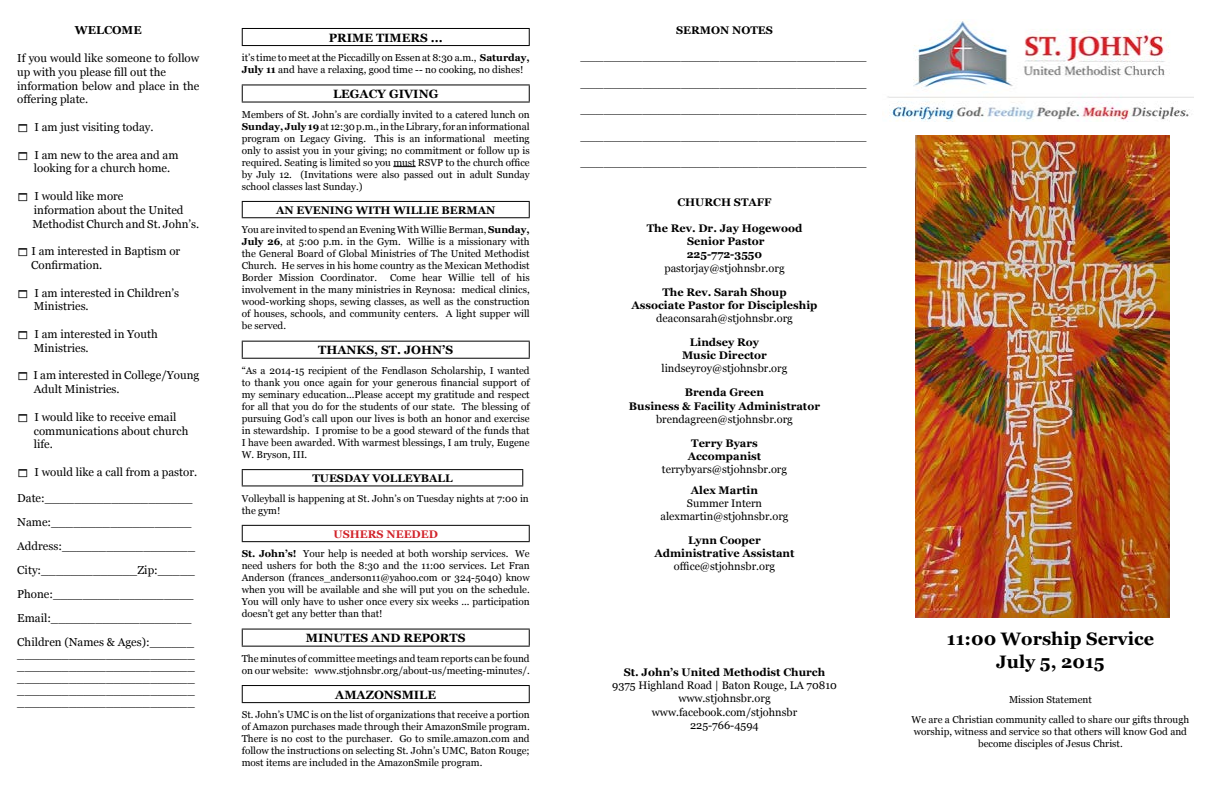
<style>
.page{position:relative;width:1224px;height:792px;background:#fff}
.page>*{position:absolute;margin:0;border:0;box-sizing:border-box;transform-origin:0 0}
.t1{font:700 18px/22.8px "Georgia";color:#000;text-align:center}
.t2{font:700 12px "Georgia";color:#000}
.t3{font:11.5px/13.8px "Georgia";color:#000}
.t4{font:700 11.5px "Georgia";color:#000}
.t5{font:700 11px/13.2px "Georgia";color:#000;text-align:center}
.t6{font:11px/13.2px "Georgia";color:#000;text-align:center}
.t7{font:700 11px "Georgia";color:#d2232a}
.t8{font:10px/12px "Georgia";color:#000;text-align:justify}
.s1{font-weight:700}
</style>
<div class="page">
<img style="left:887px;top:19px;width:307px;height:103px">
<svg style="left:393px;top:166px;width:23px;height:1px"></svg>
<hr style="left:242px;top:28px;width:288px;height:1px;background:#000">
<svg style="left:242px;top:29px;width:1px;height:16px"></svg>
<svg style="left:529px;top:29px;width:1px;height:16px"></svg>
<hr style="left:242px;top:45px;width:288px;height:1px;background:#000">
<hr style="left:242px;top:84px;width:288px;height:1px;background:#000">
<svg style="left:242px;top:85px;width:1px;height:17px"></svg>
<svg style="left:529px;top:85px;width:1px;height:17px"></svg>
<hr style="left:242px;top:102px;width:288px;height:1px;background:#000">
<hr style="left:242px;top:201px;width:288px;height:1px;background:#000">
<svg style="left:242px;top:202px;width:1px;height:15px"></svg>
<svg style="left:529px;top:202px;width:1px;height:15px"></svg>
<hr style="left:242px;top:217px;width:288px;height:1px;background:#000">
<hr style="left:242px;top:341px;width:288px;height:1px;background:#000">
<svg style="left:242px;top:342px;width:1px;height:16px"></svg>
<svg style="left:529px;top:342px;width:1px;height:16px"></svg>
<hr style="left:242px;top:358px;width:288px;height:1px;background:#000">
<hr style="left:242px;top:469px;width:281px;height:1px;background:#000">
<svg style="left:242px;top:470px;width:1px;height:15px"></svg>
<svg style="left:522px;top:470px;width:1px;height:15px"></svg>
<hr style="left:242px;top:485px;width:281px;height:1px;background:#000">
<hr style="left:242px;top:525px;width:288px;height:1px;background:#000">
<svg style="left:242px;top:526px;width:1px;height:15px"></svg>
<svg style="left:529px;top:526px;width:1px;height:15px"></svg>
<hr style="left:242px;top:541px;width:288px;height:1px;background:#000">
<hr style="left:242px;top:629px;width:288px;height:1px;background:#000">
<svg style="left:242px;top:630px;width:1px;height:16px"></svg>
<svg style="left:529px;top:630px;width:1px;height:16px"></svg>
<hr style="left:242px;top:646px;width:288px;height:1px;background:#000">
<hr style="left:242px;top:685px;width:288px;height:1px;background:#000">
<svg style="left:242px;top:686px;width:1px;height:16px"></svg>
<svg style="left:529px;top:686px;width:1px;height:16px"></svg>
<hr style="left:242px;top:702px;width:288px;height:1px;background:#000">
<img style="left:915px;top:135px;width:255px;height:482px">
<p class="t4" style="left:75px;top:23px;width:68px">WELCOME</p>
<p class="t3" style="left:17px;top:51px;width:184px">If you would like someone to follow up with you please fill out the information below and place in the offering plate.</p>
<p class="t3" style="left:35px;top:120px;width:121px">I am just visiting today.</p>
<p class="t3" style="left:34px;top:148px;width:146px">I am new to the area and am looking for a church home.</p>
<p class="t3" style="left:32px;top:189px;width:168px">I would like more<br>information about the United<br>Methodist Church and St. John’s.</p>
<p class="t3" style="left:31px;top:244px;width:151px">I am interested in Baptism or<br>Confirmation.</p>
<p class="t3" style="left:34px;top:286px;width:147px">I am interested in Children’s<br>Ministries.</p>
<p class="t3" style="left:34px;top:327px;width:125px">I am interested in Youth<br>Ministries.</p>
<p class="t3" style="left:34px;top:369px;width:167px">I am interested in College/Young<br>Adult Ministries.</p>
<p class="t3" style="left:34px;top:410px;width:156px">I would like to receive email communications about church life.</p>
<p class="t3" style="left:35px;top:465px;width:164px">I would like a call from a pastor.</p>
<p class="t3" style="left:17px;top:486px;width:179px;line-height:24px">Date:____________________<br>Name:___________________<br>Address:__________________<br>City:_____________Zip:_____<br>Phone:___________________<br>Email:___________________<br>Children (Names &amp; Ages):______</p>
<p class="t3" style="left:17px;top:648px;width:179px;line-height:12px;text-align:justify">________________________ ________________________ ________________________ ________________________ ________________________</p>
<p class="t2" style="left:329px;top:30px;width:116px">PRIME TIMERS ...</p>
<p class="t8" style="left:242px;top:52px;width:289px">it’s time to meet at the Piccadilly on Essen at 8:30 a.m., <span class="s1">Saturday,<br>July 11</span> and have a relaxing, good time -- no cooking, no dishes!</p>
<p class="t2" style="left:333px;top:86px;width:107px">LEGACY GIVING</p>
<p class="t8" style="left:242px;top:108px;width:289px">Members of St. John’s are cordially invited to a catered lunch on <span class="s1">Sunday, July 19</span> at 12:30 p.m., in the Library, for an informational program on Legacy Giving. This is an informational meeting only to assist you in your giving; no commitment or follow up is required. Seating is limited so you must RSVP to the church office by July 12. (Invitations were also passed out in adult Sunday school classes last Sunday.)</p>
<p class="t5" style="left:276px;top:203px;width:221px">AN EVENING WITH WILLIE BERMAN</p>
<p class="t8" style="left:242px;top:224px;width:289px">You are invited to spend an Evening With Willie Berman, <span class="s1">Sunday, July 26</span>, at 5:00 p.m. in the Gym. Willie is a missionary with the General Board of Global Ministries of The United Methodist Church. He serves in his home country as the Mexican Methodist Border Mission Coordinator.</p>
<p class="t8" style="left:242px;top:272px;width:290px;text-indent:148px">Come hear Willie tell of his involvement in the many ministries in Reynosa: medical clinics, wood-working shops, sewing classes, as well as the construction of houses, schools, and community centers. A light supper will be served.</p>
<p class="t2" style="left:318px;top:342px;width:136px">THANKS, ST. JOHN’S</p>
<p class="t8" style="left:242px;top:365px;width:289px">“As a 2014-15 recipient of the Fendlason Scholarship, I wanted to thank you once again for your generous financial support of my seminary education...Please accept my gratitude and respect for all that you do for the students of our state. The blessing of pursuing God’s call upon our lives is both an honor and exercise in stewardship. I promise to be a good steward of the funds that I have been awarded. With warmest blessings, I am truly, Eugene W. Bryson, III.</p>
<p class="t5" style="left:312px;top:472px;width:142px">TUESDAY VOLLEYBALL</p>
<p class="t8" style="left:242px;top:492px;width:289px">Volleyball is happening at St. John’s on Tuesday nights at 7:00 in the gym!</p>
<p class="t7" style="left:334px;top:527px;width:106px">USHERS NEEDED</p>
<p class="t8" style="left:242px;top:548px;width:290px"><span class="s1">St. John’s!</span> Your help is needed at both worship services. We need ushers for both the 8:30 and the 11:00 services. Let Fran Anderson (frances_anderson11@yahoo.com or 324-5040) know when you will be available and she will put you on the schedule.<br>You will only have to usher once every six weeks ... participation doesn’t get any better than that!</p>
<p class="t2" style="left:306px;top:630px;width:161px">MINUTES AND REPORTS</p>
<p class="t8" style="left:242px;top:653px;width:289px">The minutes of committee meetings and team reports can be found on our website: www.stjohnsbr.org/about-us/meeting-minutes/.</p>
<p class="t2" style="left:335px;top:687px;width:102px">AMAZONSMILE</p>
<p class="t8" style="left:242px;top:709px;width:289px">St. John’s UMC is on the list of organizations that receive a portion of Amazon purchases made through their AmazonSmile program.<br>There is no cost to the purchaser. Go to smile.amazon.com and follow the instructions on selecting St. John’s UMC, Baton Rouge; most items are included in the AmazonSmile program.</p>
<p class="t5" style="left:676px;top:24px;width:98px">SERMON NOTES</p>
<p class="t5" style="left:581px;top:50px;width:288px">_____________________________________</p>
<p class="t5" style="left:581px;top:76px;width:288px">_____________________________________</p>
<p class="t5" style="left:581px;top:103px;width:288px">_____________________________________</p>
<p class="t5" style="left:581px;top:129px;width:288px">_____________________________________</p>
<p class="t5" style="left:581px;top:156px;width:288px">_____________________________________</p>
<p class="t5" style="left:677px;top:195px;width:96px">CHURCH STAFF</p>
<p class="t5" style="left:647px;top:222px;width:157px">The Rev. Dr. Jay Hogewood<br>Senior Pastor<br>225-772-3550</p>
<p class="t6" style="left:664px;top:261px;width:122px">pastorjay@stjohnsbr.org</p>
<p class="t5" style="left:632px;top:285px;width:187px">The Rev. Sarah Shoup<br>Associate Pastor for Discipleship</p>
<p class="t6" style="left:656px;top:312px;width:138px">deaconsarah@stjohnsbr.org</p>
<p class="t5" style="left:682px;top:336px;width:86px">Lindsey Roy<br>Music Director</p>
<p class="t6" style="left:662px;top:362px;width:127px">lindseyroy@stjohnsbr.org</p>
<p class="t5" style="left:629px;top:386px;width:193px">Brenda Green<br>Business &amp; Facility Administrator</p>
<p class="t6" style="left:656px;top:413px;width:138px">brendagreen@stjohnsbr.org</p>
<p class="t5" style="left:688px;top:436px;width:75px">Terry Byars<br>Accompanist</p>
<p class="t6" style="left:662px;top:463px;width:127px">terrybyars@stjohnsbr.org</p>
<p class="t5" style="left:691px;top:483px;width:69px">Alex Martin</p>
<p class="t6" style="left:660px;top:497px;width:130px">Summer Intern alexmartin@stjohnsbr.org</p>
<p class="t5" style="left:654px;top:534px;width:142px">Lynn Cooper<br>Administrative Assistant</p>
<p class="t6" style="left:674px;top:560px;width:103px">office@stjohnsbr.org</p>
<p class="t5" style="left:624px;top:666px;width:203px">St. John’s United Methodist Church</p>
<p class="t6" style="left:612px;top:679px;width:226px">9375 Highland Road | Baton Rouge, LA 70810 www.stjohnsbr.org www.facebook.com/stjohnsbr<br>225-766-4594</p>
<h1 class="t1" style="left:947px;top:628px;width:209px">11:00 Worship Service<br>July 5, 2015</h1>
<p class="t8" style="left:912px;top:691px;width:279px;line-height:19.2px;text-align:center">Mission Statement<br>We are a Christian community called to share our gifts through</p>
<p class="t8" style="left:914px;top:725px;width:275px;text-align:center">worship, witness and service so that others will know God and become disciples of Jesus Christ.</p>
</div>
